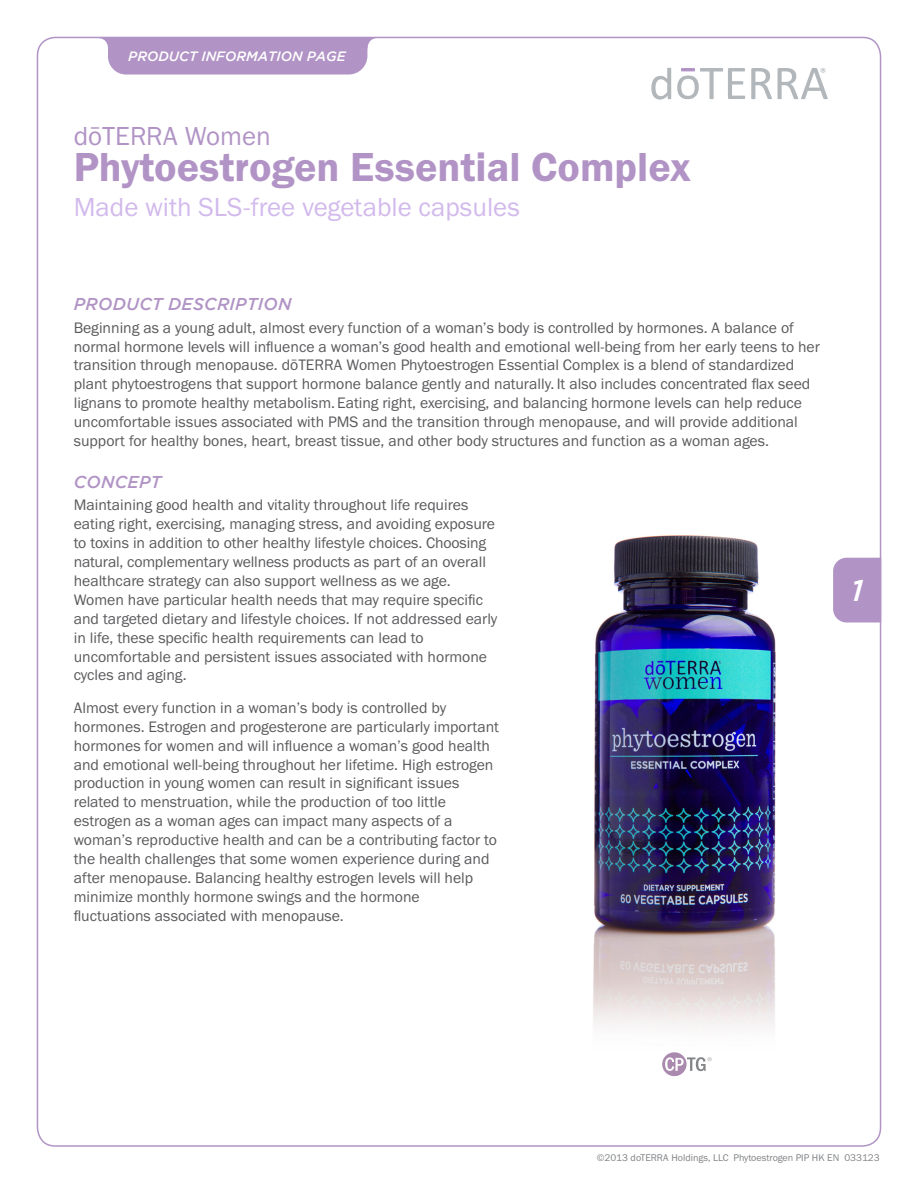
<style>
.page{position:relative;width:918px;height:1188px;background:#fff}
.page>*{position:absolute;margin:0;border:0;box-sizing:border-box;transform-origin:0 0}
.Main_H1{font:42px "Franklin Gothic URW Dem";color:#b194c5}
.t1{font:italic 500 30px "Gotham";color:#fff}
.Main_H2{font:27px "Franklin Gothic URW Boo";color:#d2baec}
.Main_H1-2{font:27px "Franklin Gothic URW Boo";color:#b194c5}
.Purple_Headers{font:italic 500 17.1px "Gotham";letter-spacing:.015em;color:#b194c5}
.Body{font:15.75px/18.9px "Franklin Gothic URW Boo";color:#5a5a5d}
.t2{font:italic 500 13.5px "Gotham";color:#fff}
.t3{font:10.05px "Franklin Gothic URW Boo";color:#808285}
</style>
<div class="page">
<svg style="left:97px;top:37px;width:281px;height:38px;background:#b89eca"></svg>
<div style="left:833px;top:558px;width:48px;height:64px;background:#b194c5"></div>
<svg style="left:751px;top:68px;width:21px;height:31px"></svg>
<svg style="left:677px;top:68px;width:68px;height:31px"></svg>
<svg style="left:651px;top:68px;width:20px;height:32px"></svg>
<svg style="left:778px;top:68px;width:50px;height:31px"></svg>
<img style="left:593px;top:535px;width:183px;height:493px">
<svg style="left:662px;top:1052px;width:50px;height:24px"></svg>
<p class="t2" style="left:128px;top:48px;width:219px">PRODUCT INFORMATION PAGE</p>
<p class="Main_H1-2" style="left:74px;top:120px;width:199px">dōTERRA Women</p>
<p class="Main_H1" style="left:74px;top:142px;width:619px">Phytoestrogen Essential Complex</p>
<p class="Main_H2" style="left:74px;top:190px;width:448px">Made with SLS-free vegetable capsules</p>
<p class="Purple_Headers" style="left:74px;top:295px;width:219px">PRODUCT DESCRIPTION</p>
<p class="Body" style="left:74px;top:318px;width:748px">Beginning as a young adult, almost every function of a woman’s body is controlled by hormones. A balance of normal hormone levels will influence a woman’s good health and emotional well-being from her early teens to her transition through menopause. dōTERRA Women Phytoestrogen Essential Complex is a blend of standardized plant phytoestrogens that support hormone balance gently and naturally. It also includes concentrated flax seed lignans to promote healthy metabolism. Eating right, exercising, and balancing hormone levels can help reduce uncomfortable issues associated with PMS and the transition through menopause, and will provide additional support for healthy bones, heart, breast tissue, and other body structures and function as a woman ages.</p>
<p class="Purple_Headers" style="left:74px;top:472px;width:89px">CONCEPT</p>
<p class="Body" style="left:74px;top:495px;width:425px">Maintaining good health and vitality throughout life requires eating right, exercising, managing stress, and avoiding exposure to toxins in addition to other healthy lifestyle choices. Choosing natural, complementary wellness products as part of an overall healthcare strategy can also support wellness as we age.<br>Women have particular health needs that may require specific and targeted dietary and lifestyle choices. If not addressed early in life, these specific health requirements can lead to uncomfortable and persistent issues associated with hormone cycles and aging.</p>
<p class="Body" style="left:74px;top:698px;width:427px">Almost every function in a woman’s body is controlled by hormones. Estrogen and progesterone are particularly important hormones for women and will influence a woman’s good health and emotional well-being throughout her lifetime. High estrogen production in young women can result in significant issues related to menstruation, while the production of too little estrogen as a woman ages can impact many aspects of a woman’s reproductive health and can be a contributing factor to the health challenges that some women experience during and after menopause. Balancing healthy estrogen levels will help minimize monthly hormone swings and the hormone fluctuations associated with menopause.</p>
<h2 class="t1" style="left:851px;top:573px;width:14px">1</h2>
<p class="t3" style="left:597px;top:1151px;width:285px">©2013 doTERRA Holdings, LLC Phytoestrogen PIP HK EN 033123</p>
</div>
